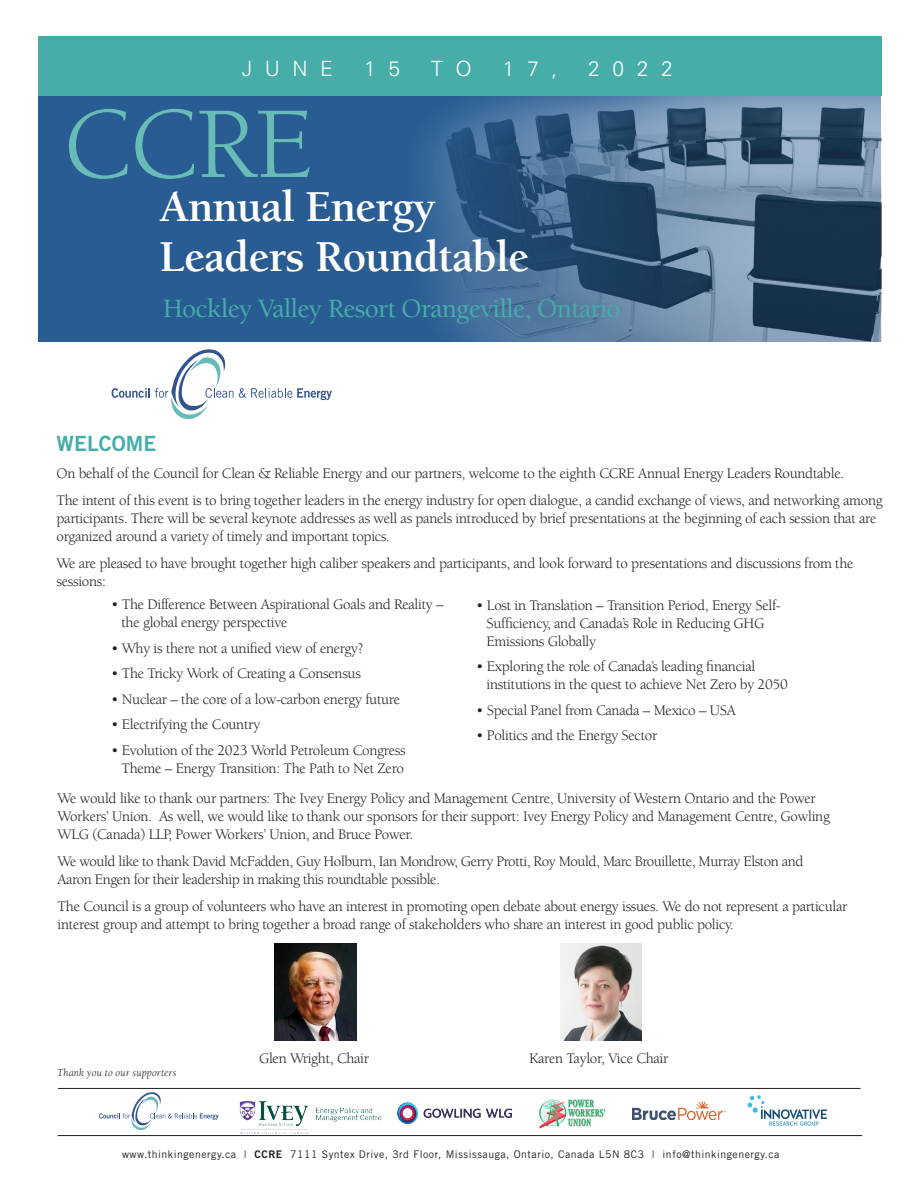
<style>
.page{position:relative;width:918px;height:1188px;background:#fff}
.page>*{position:absolute;margin:0;border:0;box-sizing:border-box;transform-origin:0 0}
.t1{font:104.25px "Berkeley";color:#67bcb7}
.t2{font:700 45.3px/50.7px "Berkeley";letter-spacing:-.02em;color:#fff}
.t3{font:500 27.15px "Berkeley";letter-spacing:-.025em;color:#46ada8}
.t4{font:300 21px "Univers";letter-spacing:.6em;color:#fff}
.t5{font:21px "Trade Gothic Bold Two";letter-spacing:.005em;color:#46ada8}
.t6{font:15px/18px "Berkeley";letter-spacing:-.02em;color:#231f20}
.t7{font:italic 10.95px "Berkeley";letter-spacing:.01em;color:#231f20}
.t8{font:10.5px "Trade Gothic";letter-spacing:.05em;color:#231f20}
.s1{font-family:"Trade Gothic Bold Two"}
</style>
<div class="page">
<img style="left:561px;top:944px;width:80px;height:96px">
<img style="left:275px;top:944px;width:81px;height:96px">
<hr style="left:58px;top:1088px;width:803px;height:1px;background:#231f20">
<hr style="left:58px;top:1135px;width:804px;height:1px;background:#231f20">
<svg style="left:99px;top:1092px;width:120px;height:38px"></svg>
<img style="left:232px;top:1101px;width:157px;height:36px">
<img style="left:539px;top:1099px;width:65px;height:29px">
<img style="left:397px;top:1103px;width:114px;height:21px">
<img style="left:633px;top:1102px;width:93px;height:17px">
<img style="left:748px;top:1096px;width:79px;height:29px">
<div style="left:39px;top:36px;width:842px;height:306px;background:#285c92"></div>
<img style="left:424px;top:96px;width:457px;height:246px">
<svg style="left:112px;top:349px;width:220px;height:70px"></svg>
<div style="left:38px;top:36px;width:843px;height:60px;background:#46ada8"></div>
<h3 class="t4" style="left:242px;top:56px;width:93px">JUNE</h3>
<h3 class="t4" style="left:364px;top:56px;width:37px">1 5</h3>
<h3 class="t4" style="left:431px;top:56px;width:42px">T O</h3>
<h3 class="t4" style="left:503px;top:56px;width:56px">17,</h3>
<h3 class="t4" style="left:588px;top:56px;width:86px">2022</h3>
<h1 class="t1" style="left:63px;top:89px;width:251px">CCRE</h1>
<h2 class="t2" style="left:159px;top:182px;width:372px">Annual Energy<br>Leaders Roundtable</h2>
<h3 class="t3" style="left:163px;top:294px;width:459px">Hockley Valley Resort Orangeville, Ontario</h3>
<h3 class="t5" style="left:57px;top:430px;width:101px">WELCOME</h3>
<p class="t6" style="left:57px;top:460px;width:828px;line-height:27px">On behalf of the Council for Clean &amp; Reliable Energy and our partners, welcome to the eighth CCRE Annual Energy Leaders Roundtable.<br>The intent of this event is to bring together leaders in the energy industry for open dialogue, a candid exchange of views, and networking among</p>
<p class="t6" style="left:57px;top:509px;width:821px">participants. There will be several keynote addresses as well as panels introduced by brief presentations at the beginning of each session that are organized around a variety of timely and important topics.</p>
<p class="t6" style="left:57px;top:554px;width:798px">We are pleased to have brought together high caliber speakers and participants, and look forward to presentations and discussions from the sessions:</p>
<p class="t6" style="left:122px;top:596px;width:324px;text-indent:-10px">• The Difference Between Aspirational Goals and Reality – the global energy perspective</p>
<p class="t6" style="left:111px;top:639px;width:254px">• Why is there not a unified view of energy?</p>
<p class="t6" style="left:111px;top:665px;width:251px">• The Tricky Work of Creating a Consensus</p>
<p class="t6" style="left:111px;top:690px;width:291px">• Nuclear – the core of a low-carbon energy future</p>
<p class="t6" style="left:111px;top:716px;width:151px">• Electrifying the Country</p>
<p class="t6" style="left:111px;top:741px;width:296px;text-align:center">• Evolution of the 2023 World Petroleum Congress<br>Theme – Energy Transition: The Path to Net Zero</p>
<p class="t6" style="left:487px;top:596px;width:296px;text-indent:-11px">• Lost in Translation – Transition Period, Energy Self-<br>Sufficiency, and Canada’s Role in Reducing GHG<br>Emissions Globally</p>
<p class="t6" style="left:487px;top:658px;width:303px;text-indent:-11px">• Exploring the role of Canada’s leading financial institutions in the quest to achieve Net Zero by 2050</p>
<p class="t6" style="left:476px;top:701px;width:261px">• Special Panel from Canada – Mexico – USA</p>
<p class="t6" style="left:476px;top:727px;width:183px">• Politics and the Energy Sector</p>
<p class="t6" style="left:58px;top:790px;width:774px">We would like to thank our partners: The Ivey Energy Policy and Management Centre, University of Western Ontario and the Power<br>Workers’ Union. As well, we would like to thank our sponsors for their support: Ivey Energy Policy and Management Centre, Gowling<br>WLG (Canada) LLP, Power Workers’ Union, and Bruce Power.</p>
<p class="t6" style="left:58px;top:853px;width:747px">We would like to thank David McFadden, Guy Holburn, Ian Mondrow, Gerry Protti, Roy Mould, Marc Brouillette, Murray Elston and<br>Aaron Engen for their leadership in making this roundtable possible.</p>
<p class="t6" style="left:58px;top:898px;width:791px">The Council is a group of volunteers who have an interest in promoting open debate about energy issues. We do not represent a particular interest group and attempt to bring together a broad range of stakeholders who share an interest in good public policy.</p>
<p class="t7" style="left:57px;top:1067px;width:121px">Thank you to our supporters</p>
<p class="t6" style="left:259px;top:1049px;width:112px">Glen Wright, Chair</p>
<p class="t6" style="left:529px;top:1049px;width:141px">Karen Taylor, Vice Chair</p>
<p class="t8" style="left:122px;top:1147px;width:659px">www.thinkingenergy.ca | <span class="s1">CCRE</span> 7111 Syntex Drive, 3rd Floor, Mississauga, Ontario, Canada L5N 8C3 | info@thinkingenergy.ca</p>
</div>
